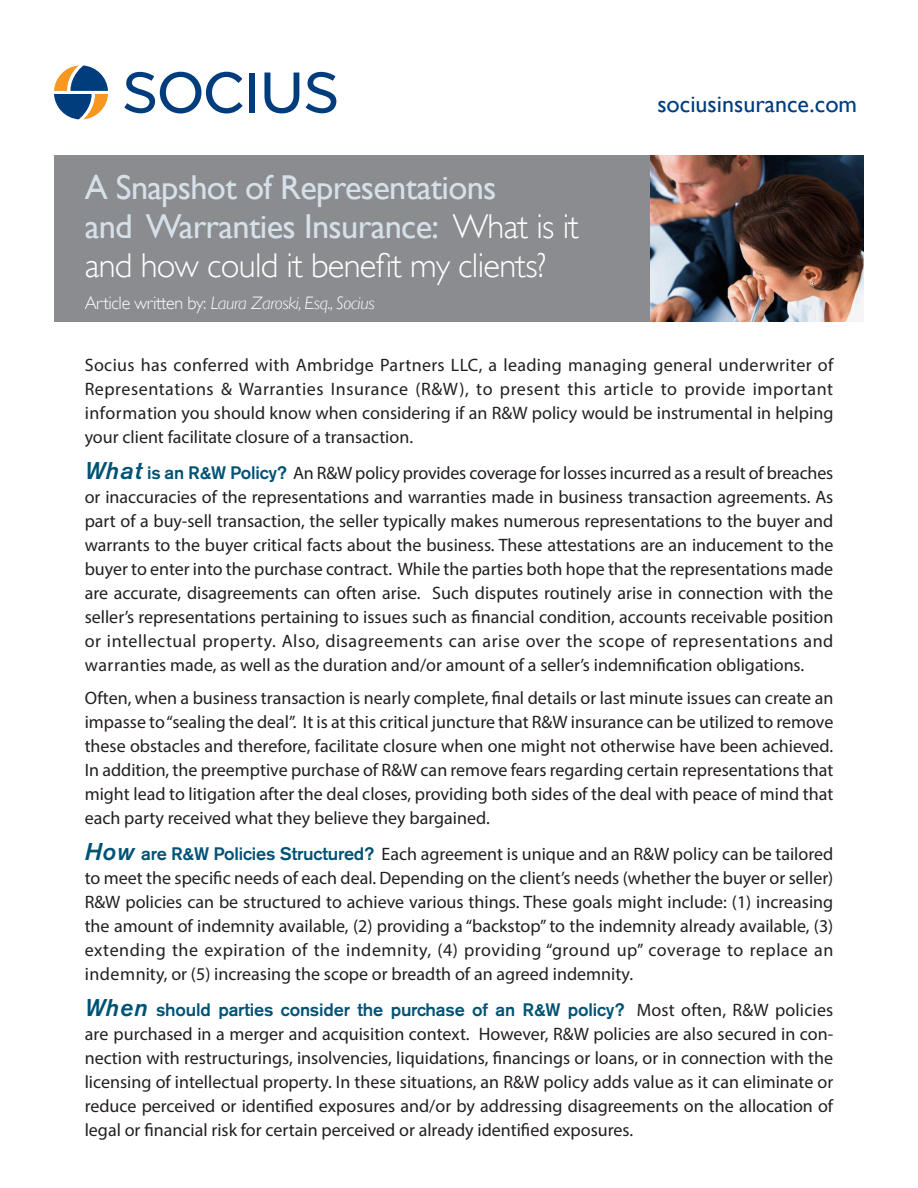
<style>
.page{position:relative;width:918px;height:1188px;background:#fff}
.page>*{position:absolute;margin:0;border:0;box-sizing:border-box;transform-origin:0 0}
.t1{font:34.5px "Gill Sans";letter-spacing:-.02em;color:#d6e0e9}
.t2{font:300 34.5px "Gill Sans";letter-spacing:-.02em;color:#fff}
.t3{font:24px "Gill Sans";color:#013d7d}
.t4{font:18px/24px "Myriad Pro";color:#231f20;text-align:justify}
.t5{font:italic 300 18px "Gill Sans";letter-spacing:-.02em;color:#fff}
.s1{font-weight:300;color:#fff}
.s2{font-style:normal}
.s3{font-family:"Akzidenz Grotesk BE";font-weight:500;font-style:italic;font-size:24px;color:#005375}
.s4{font-family:"Akzidenz Grotesk BE";font-weight:500;color:#005375}
</style>
<div class="page">
<div style="left:54px;top:155px;width:596px;height:167px;background:#8a8c8f"></div>
<img style="left:650px;top:155px;width:214px;height:167px">
<svg style="left:54px;top:65px;width:54px;height:54px"></svg>
<svg style="left:124px;top:72px;width:119px;height:41px"></svg>
<div style="left:249px;top:73px;width:6px;height:40px;background:#013d7d"></div>
<svg style="left:306px;top:72px;width:30px;height:41px"></svg>
<svg style="left:264px;top:73px;width:35px;height:40px"></svg>
<p class="t1" style="left:85px;top:167px;width:413px">A Snapshot of Representations</p>
<p class="t1" style="left:85px;top:206px;width:496px">and Warranties Insurance: <span class="s1">What is it</span></p>
<p class="t2" style="left:85px;top:246px;width:463px">and how could it benefit my clients?</p>
<p class="t5" style="left:85px;top:292px;width:292px"><span class="s2">Article written by:</span> Laura Zaroski, Esq., Socius</p>
<p class="t3" style="left:657px;top:89px;width:201px">sociusinsurance.com</p>
<p class="t4" style="left:85px;top:353px;width:750px">Socius has conferred with Ambridge Partners LLC, a leading managing general underwriter of Representations &amp; Warranties Insurance (R&amp;W), to present this article to provide important information you should know when considering if an R&amp;W policy would be instrumental in helping your client facilitate closure of a transaction.</p>
<p class="t4" style="left:85px;top:461px;width:750px"><span class="s3">What</span> <span class="s4">is an R&amp;W Policy?</span> An R&amp;W policy provides coverage for losses incurred as a result of breaches or inaccuracies of the representations and warranties made in business transaction agreements. As part of a buy-sell transaction, the seller typically makes numerous representations to the buyer and warrants to the buyer critical facts about the business. These attestations are an inducement to the buyer to enter into the purchase contract. While the parties both hope that the representations made are accurate, disagreements can often arise. Such disputes routinely arise in connection with the seller’s representations pertaining to issues such as financial condition, accounts receivable position or intellectual property. Also, disagreements can arise over the scope of representations and warranties made, as well as the duration and/or amount of a seller’s indemnification obligations.</p>
<p class="t4" style="left:85px;top:686px;width:750px">Often, when a business transaction is nearly complete, final details or last minute issues can create an impasse to “sealing the deal”. It is at this critical juncture that R&amp;W insurance can be utilized to remove these obstacles and therefore, facilitate closure when one might not otherwise have been achieved.<br>In addition, the preemptive purchase of R&amp;W can remove fears regarding certain representations that might lead to litigation after the deal closes, providing both sides of the deal with peace of mind that each party received what they believe they bargained.</p>
<p class="t4" style="left:85px;top:842px;width:750px"><span class="s3">How</span> <span class="s4">are R&amp;W Policies Structured?</span> Each agreement is unique and an R&amp;W policy can be tailored to meet the specific needs of each deal. Depending on the client’s needs (whether the buyer or seller)<br>R&amp;W policies can be structured to achieve various things. These goals might include: (1) increasing the amount of indemnity available, (2) providing a “backstop” to the indemnity already available, (3) extending the expiration of the indemnity, (4) providing “ground up” coverage to replace an indemnity, or (5) increasing the scope or breadth of an agreed indemnity.</p>
<p class="t4" style="left:85px;top:998px;width:750px"><span class="s3">When</span> <span class="s4">should parties consider the purchase of an R&amp;W policy?</span> Most often, R&amp;W policies are purchased in a merger and acquisition context. However, R&amp;W policies are also secured in con&shy;nection with restructurings, insolvencies, liquidations, financings or loans, or in connection with the licensing of intellectual property. In these situations, an R&amp;W policy adds value as it can eliminate or reduce perceived or identified exposures and/or by addressing disagreements on the allocation of legal or financial risk for certain perceived or already identified exposures.</p>
</div>
